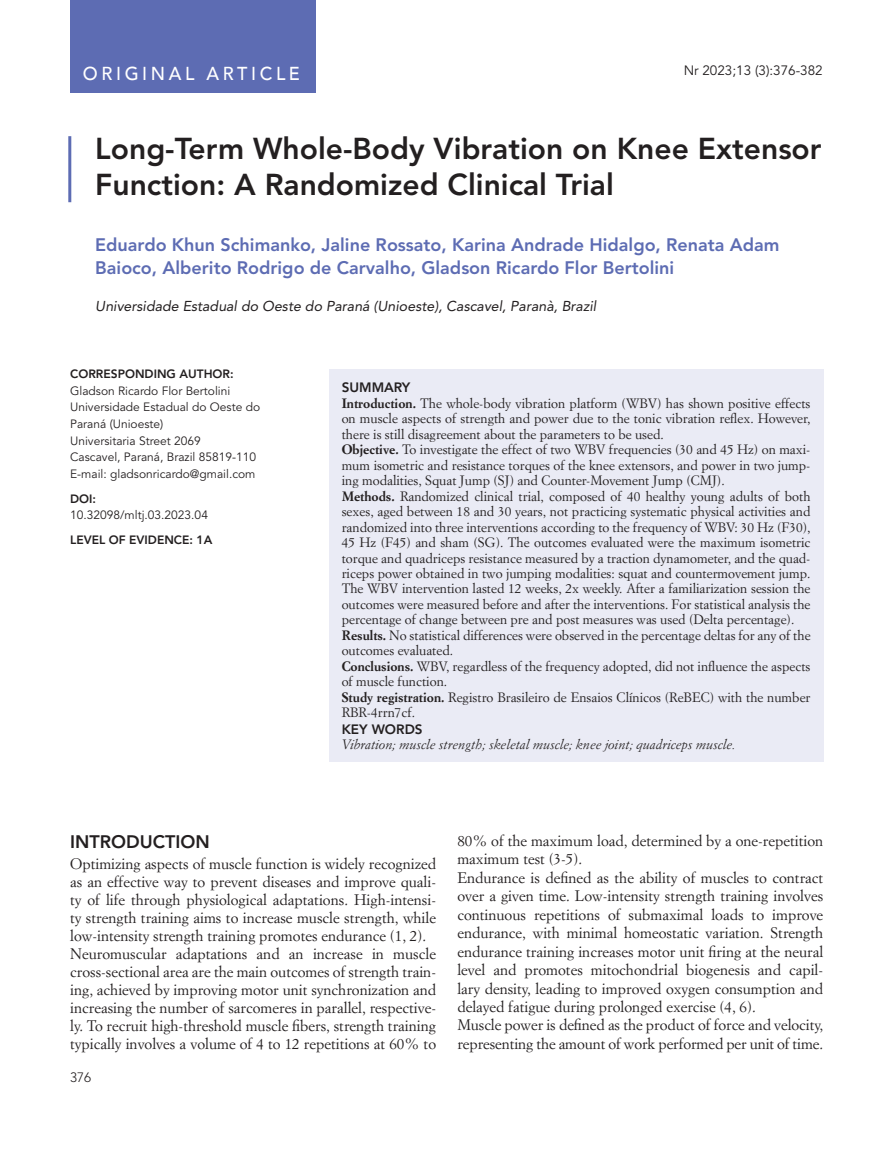
<style>
.page{position:relative;width:893px;height:1149px;background:#fff}
.page>*{position:absolute;margin:0;border:0;box-sizing:border-box;transform-origin:0 0}
.Titolo_Articolo{font:800 30px/36px "Avenir LT Std";color:#231f20}
.t1{font:500 18.75px "Avenir";letter-spacing:.2em;color:#fff;scale:.96 1}
.Autori{font:800 18px/22.5px "Avenir LT Std";color:#5d6cb3}
._1_paragrafo{font:800 18px "Avenir LT Std";color:#231f20}
.testo{font:15px/18px "Simoncini Garamond Std";color:#231f20;text-align:justify}
.Autori_Sede{font:italic 14.25px "Avenir LT Std";color:#231f20}
.t2{font:13.5px "Avenir LT Std";color:#231f20}
.SUMMARY{font:800 13.5px "Avenir LT Std";color:#231f20}
.testo_sommario{font:800 13.5px "Avenir LT Std";color:#231f20}
.t3{font:300 13.5px "Avenir LT Std";color:#231f20}
.testo_sommario-2{font:13.35px/15.5px "Simoncini Garamond Std";color:#231f20;text-align:justify}
.testo_sommario-3{font:italic 13.35px "Simoncini Garamond Std";color:#231f20}
.corresponding_text{font:12px/16.5px "Avenir LT Std";color:#231f20}
.DOI{font:800 12px "Avenir LT Std";color:#231f20}
.corresponding_text-2{font:800 12px "Avenir LT Std";color:#231f20}
.s1{font-weight:700}
</style>
<div class="page">
<div style="left:70px;top:0;width:245px;height:92px;background:#5d6cb3"></div>
<div style="left:329px;top:369px;width:494px;height:392px;background:#eaebf5"></div>
<hr style="left:68px;top:136px;width:3px;height:66px;background:#5d6cb3">
<h2 class="t1" style="left:83px;top:57px;width:228px">ORIGINAL ARTICLE</h2>
<p class="t2" style="left:684px;top:63px;width:141px">Nr 2023;13 (3):376-382</p>
<p class="Titolo_Articolo" style="left:95px;top:130px;width:728px">Long-Term Whole-Body Vibration on Knee Extensor<br>Function: A Randomized Clinical Trial</p>
<p class="Autori" style="left:95px;top:234px;width:686px">Eduardo Khun Schimanko, Jaline Rossato, Karina Andrade Hidalgo, Renata Adam<br>Baioco, Alberito Rodrigo de Carvalho, Gladson Ricardo Flor Bertolini</p>
<p class="Autori_Sede" style="left:95px;top:297px;width:502px">Universidade Estadual do Oeste do Paraná (Unioeste), Cascavel, Paranà, Brazil</p>
<p class="corresponding_text-2" style="left:70px;top:367px;width:165px">CORRESPONDING AUTHOR:</p>
<p class="corresponding_text" style="left:70px;top:383px;width:162px">Gladson Ricardo Flor Bertolini</p>
<p class="corresponding_text" style="left:70px;top:399px;width:192px">Universidade Estadual do Oeste do<br>Paraná (Unioeste)</p>
<p class="corresponding_text" style="left:70px;top:432px;width:132px">Universitaria Street 2069</p>
<p class="corresponding_text" style="left:70px;top:449px;width:188px">Cascavel, Paraná, Brazil 85819-110</p>
<p class="corresponding_text" style="left:70px;top:465px;width:187px">E-mail: gladsonricardo@gmail.com</p>
<p class="DOI" style="left:70px;top:491px;width:27px">DOI:</p>
<p class="corresponding_text" style="left:70px;top:507px;width:139px">10.32098/mltj.03.2023.04</p>
<p class="DOI" style="left:70px;top:532px;width:144px">LEVEL OF EVIDENCE: 1A</p>
<p class="testo_sommario" style="left:342px;top:379px;width:70px">SUMMARY</p>
<p class="testo_sommario-2" style="left:342px;top:395px;width:470px"><span class="s1">Introduction.</span> The whole-body vibration platform (WBV) has shown positive effects on muscle aspects of strength and power due to the tonic vibration reflex. However, there is still disagreement about the parameters to be used.</p>
<p class="testo_sommario-2" style="left:342px;top:441px;width:470px"><span class="s1">Objective.</span> To investigate the effect of two WBV frequencies (30 and 45 Hz) on maxi&shy;mum isometric and resistance torques of the knee extensors, and power in two jump&shy;ing modalities, Squat Jump (SJ) and Counter-Movement Jump (CMJ).</p>
<p class="testo_sommario-2" style="left:342px;top:488px;width:470px"><span class="s1">Methods.</span> Randomized clinical trial, composed of 40 healthy young adults of both sexes, aged between 18 and 30 years, not practicing systematic physical activities and randomized into three interventions according to the frequency of WBV: 30 Hz (F30), 45 Hz (F45) and sham (SG). The outcomes evaluated were the maximum isometric torque and quadriceps resistance measured by a traction dynamometer, and the quad&shy;riceps power obtained in two jumping modalities: squat and countermovement jump.<br>The WBV intervention lasted 12 weeks, 2x weekly. After a familiarization session the outcomes were measured before and after the interventions. For statistical analysis the percentage of change between pre and post measures was used (Delta percentage).</p>
<p class="testo_sommario-2" style="left:342px;top:627px;width:470px"><span class="s1">Results.</span> No statistical differences were observed in the percentage deltas for any of the outcomes evaluated.</p>
<p class="testo_sommario-2" style="left:342px;top:658px;width:470px"><span class="s1">Conclusions.</span> WBV, regardless of the frequency adopted, did not influence the aspects of muscle function.</p>
<p class="testo_sommario-2" style="left:342px;top:688px;width:470px"><span class="s1">Study registration.</span> Registro Brasileiro de Ensaios Clínicos (ReBEC) with the number<br>RBR-4rrn7cf.</p>
<p class="SUMMARY" style="left:342px;top:720px;width:82px">KEY WORDS</p>
<p class="testo_sommario-3" style="left:342px;top:736px;width:395px">Vibration; muscle strength; skeletal muscle; knee joint; quadriceps muscle.</p>
<p class="_1_paragrafo" style="left:70px;top:830px;width:141px">INTRODUCTION</p>
<p class="testo" style="left:70px;top:853px;width:367px">Optimizing aspects of muscle function is widely recognized as an effective way to prevent diseases and improve quali&shy;ty of life through physiological adaptations. High-intensi&shy;ty strength training aims to increase muscle strength, while low-intensity strength training promotes endurance (1, 2).</p>
<p class="testo" style="left:70px;top:943px;width:367px">Neuromuscular adaptations and an increase in muscle cross-sectional area are the main outcomes of strength train&shy;ing, achieved by improving motor unit synchronization and increasing the number of sarcomeres in parallel, respective&shy;ly. To recruit high-threshold muscle fibers, strength training typically involves a volume of 4 to 12 repetitions at 60% to</p>
<p class="t3" style="left:70px;top:1068px;width:23px">376</p>
<p class="testo" style="left:457px;top:830px;width:367px;line-height:18.5px">80% of the maximum load, determined by a one-repetition maximum test (3-5).</p>
<p class="testo" style="left:457px;top:867px;width:367px;line-height:18.5px">Endurance is defined as the ability of muscles to contract over a given time. Low-intensity strength training involves continuous repetitions of submaximal loads to improve endurance, with minimal homeostatic variation. Strength endurance training increases motor unit firing at the neural level and promotes mitochondrial biogenesis and capil&shy;lary density, leading to improved oxygen consumption and delayed fatigue during prolonged exercise (4, 6).</p>
<p class="testo" style="left:457px;top:1015px;width:367px;line-height:18.5px">Muscle power is defined as the product of force and velocity, representing the amount of work performed per unit of time.</p>
</div>
